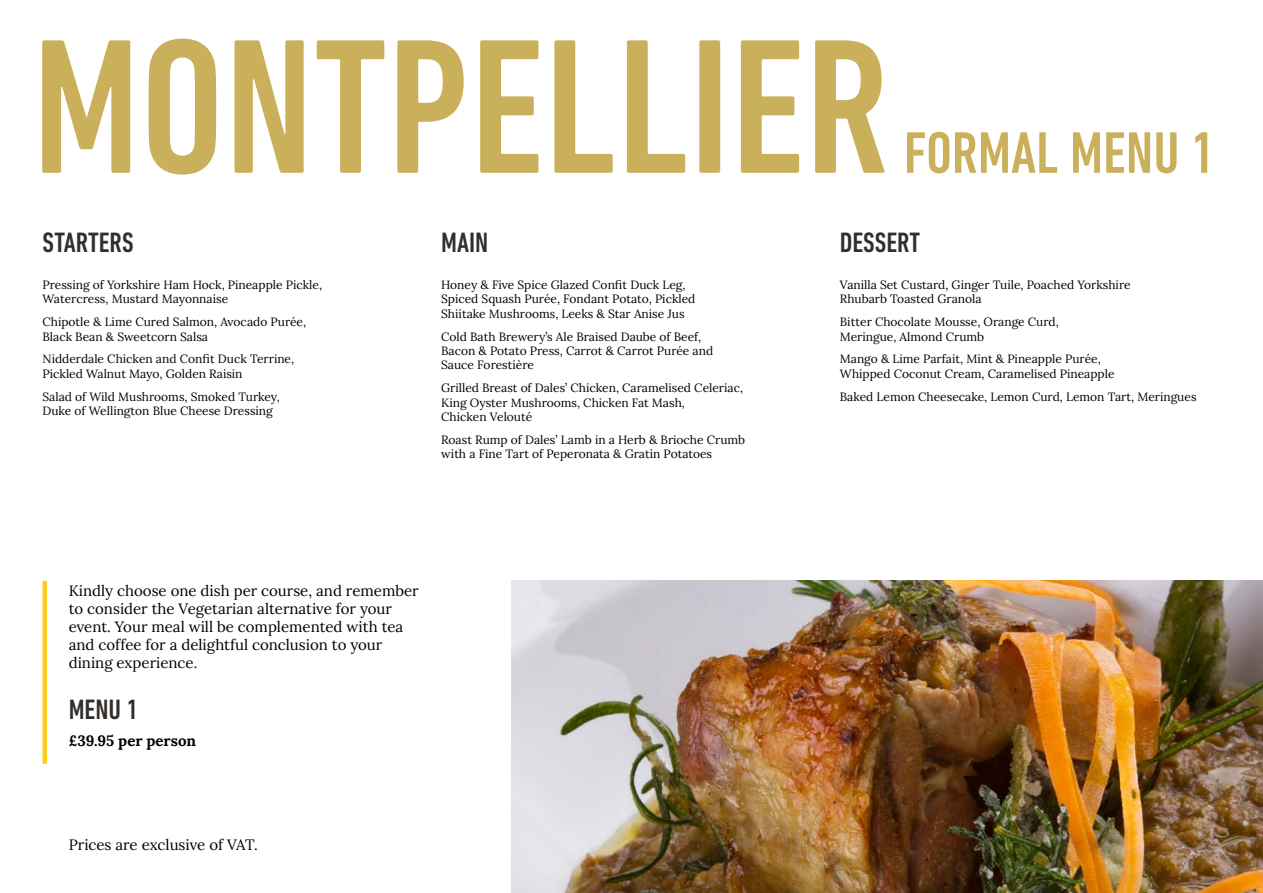
<style>
.page{position:relative;width:1263px;height:893px;background:#fff}
.page>*{position:absolute;margin:0;border:0;box-sizing:border-box;transform-origin:0 0}
.t1{font:500 condensed 194.85px "DIN Next LT Pro";color:#cab05a}
.t2{font:500 condensed 59.55px "DIN Next LT Pro";color:#cab05a}
.t3{font:500 condensed 28.5px "DIN Next LT Pro";color:#322e2b}
.t4{font:15px/18px "Lora";color:#000}
.t5{font:700 15px "Lora";color:#000}
.t6{font:12px/14.4px "Lora";color:#000}
</style>
<div class="page">
<hr style="left:43px;top:581px;width:4px;height:183px;background:#ffcd1c">
<img style="left:512px;top:581px;width:751px;height:312px">
<h1 class="t1" style="left:32px;top:-3px;width:859px">MONTPELLIER</h1>
<h2 class="t2" style="left:904px;top:119px;width:312px">FORMAL MENU 1</h2>
<h3 class="t3" style="left:43px;top:226px;width:93px">STARTERS</h3>
<p class="t6" style="left:43px;top:277px;width:281px">Pressing of Yorkshire Ham Hock, Pineapple Pickle,<br>Watercress, Mustard Mayonnaise</p>
<p class="t6" style="left:43px;top:314px;width:265px">Chipotle &amp; Lime Cured Salmon, Avocado Purée,<br>Black Bean &amp; Sweetcorn Salsa</p>
<p class="t6" style="left:43px;top:351px;width:253px">Nidderdale Chicken and Confit Duck Terrine,<br>Pickled Walnut Mayo, Golden Raisin</p>
<p class="t6" style="left:43px;top:388px;width:239px">Salad of Wild Mushrooms, Smoked Turkey,<br>Duke of Wellington Blue Cheese Dressing</p>
<h3 class="t3" style="left:441px;top:226px;width:49px">MAIN</h3>
<p class="t6" style="left:441px;top:277px;width:256px">Honey &amp; Five Spice Glazed Confit Duck Leg,<br>Spiced Squash Purée, Fondant Potato, Pickled<br>Shiitake Mushrooms, Leeks &amp; Star Anise Jus</p>
<p class="t6" style="left:441px;top:328px;width:274px">Cold Bath Brewery’s Ale Braised Daube of Beef,<br>Bacon &amp; Potato Press, Carrot &amp; Carrot Purée and<br>Sauce Forestière</p>
<p class="t6" style="left:441px;top:380px;width:303px">Grilled Breast of Dales’ Chicken, Caramelised Celeriac,<br>King Oyster Mushrooms, Chicken Fat Mash,<br>Chicken Velouté</p>
<p class="t6" style="left:441px;top:432px;width:306px">Roast Rump of Dales’ Lamb in a Herb &amp; Brioche Crumb with a Fine Tart of Peperonata &amp; Gratin Potatoes</p>
<p class="t4" style="left:69px;top:581px;width:352px">Kindly choose one dish per course, and remember to consider the Vegetarian alternative for your event. Your meal will be complemented with tea and coffee for a delightful conclusion to your dining experience.</p>
<h3 class="t3" style="left:69px;top:693px;width:71px">MENU 1</h3>
<p class="t5" style="left:69px;top:728px;width:129px">£39.95 per person</p>
<p class="t4" style="left:69px;top:835px;width:191px">Prices are exclusive of VAT.</p>
<h3 class="t3" style="left:840px;top:226px;width:82px">DESSERT</h3>
<p class="t6" style="left:840px;top:277px;width:292px">Vanilla Set Custard, Ginger Tuile, Poached Yorkshire<br>Rhubarb Toasted Granola</p>
<p class="t6" style="left:840px;top:314px;width:220px">Bitter Chocolate Mousse, Orange Curd,<br>Meringue, Almond Crumb</p>
<p class="t6" style="left:840px;top:351px;width:276px">Mango &amp; Lime Parfait, Mint &amp; Pineapple Purée,<br>Whipped Coconut Cream, Caramelised Pineapple</p>
<p class="t6" style="left:840px;top:388px;width:358px">Baked Lemon Cheesecake, Lemon Curd, Lemon Tart, Meringues</p>
</div>
